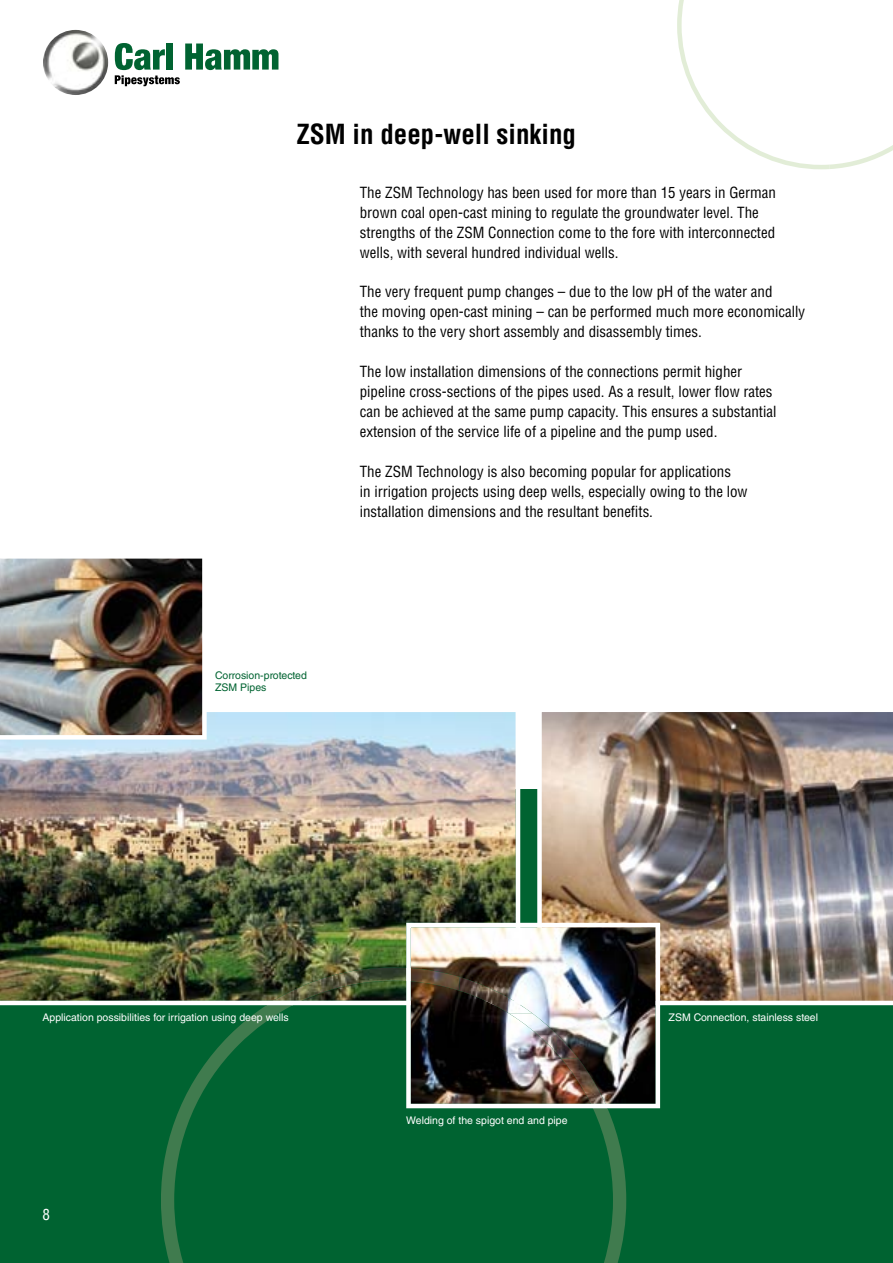
<style>
.page{position:relative;width:893px;height:1263px;background:#fff}
.page>*{position:absolute;margin:0;border:0;box-sizing:border-box;transform-origin:0 0}
.t1{font:700 condensed 27px "Helvetica LT Std";color:#000}
.t2{font:condensed 15px/20px "Helvetica LT Std";color:#000}
.t3{font:condensed 15px "Helvetica LT Std";color:#fff}
.t4{font:10.5px "Helvetica LT Std";color:#fff}
.t5{font:10.5px/12.8px "Helvetica LT Std";color:#006331}
</style>
<div class="page">
<div style="left:0;top:789px;width:893px;height:474px;background:#006331"></div>
<img style="left:537px;top:712px;width:356px;height:293px">
<img style="left:0;top:712px;width:520px;height:293px">
<img style="left:0;top:558px;width:207px;height:181px">
<img style="left:406px;top:923px;width:254px;height:185px">
<svg style="left:161px;top:1005px;width:465px;height:258px"></svg>
<img style="left:274px;top:967px;width:132px;height:34px">
<svg style="left:266px;top:1001px;width:36px;height:4px"></svg>
<img style="left:406px;top:968px;width:201px;height:140px">
<svg style="left:677px;top:0;width:216px;height:169px"></svg>
<svg style="left:43px;top:29px;width:235px;height:66px"></svg>
<h1 class="t1" style="left:296px;top:118px;width:281px">ZSM in deep-well sinking</h1>
<p class="t2" style="left:360px;top:182px;width:418px">The ZSM Technology has been used for more than 15 years in German brown coal open-cast mining to regulate the groundwater level. The strengths of the ZSM Connection come to the fore with interconnected wells, with several hundred individual wells.</p>
<p class="t2" style="left:360px;top:282px;width:447px">The very frequent pump changes – due to the low pH of the water and<br>the moving open-cast mining – can be performed much more economically thanks to the very short assembly and disassembly times.</p>
<p class="t2" style="left:360px;top:362px;width:418px">The low installation dimensions of the connections permit higher pipeline cross-sections of the pipes used. As a result, lower flow rates can be achieved at the same pump capacity. This ensures a substantial extension of the service life of a pipeline and the pump used.</p>
<p class="t2" style="left:360px;top:461px;width:389px">The ZSM Technology is also becoming popular for applications<br>in irrigation projects using deep wells, especially owing to the low installation dimensions and the resultant benefits.</p>
<p class="t5" style="left:215px;top:668px;width:93px">Corrosion-protected<br>ZSM Pipes</p>
<p class="t4" style="left:43px;top:1011px;width:248px">Application possibilities for irrigation using deep wells</p>
<p class="t4" style="left:669px;top:1011px;width:151px">ZSM Connection, stainless steel</p>
<p class="t3" style="left:43px;top:1205px;width:9px">8</p>
<p class="t4" style="left:406px;top:1114px;width:163px">Welding of the spigot end and pipe</p>
</div>
